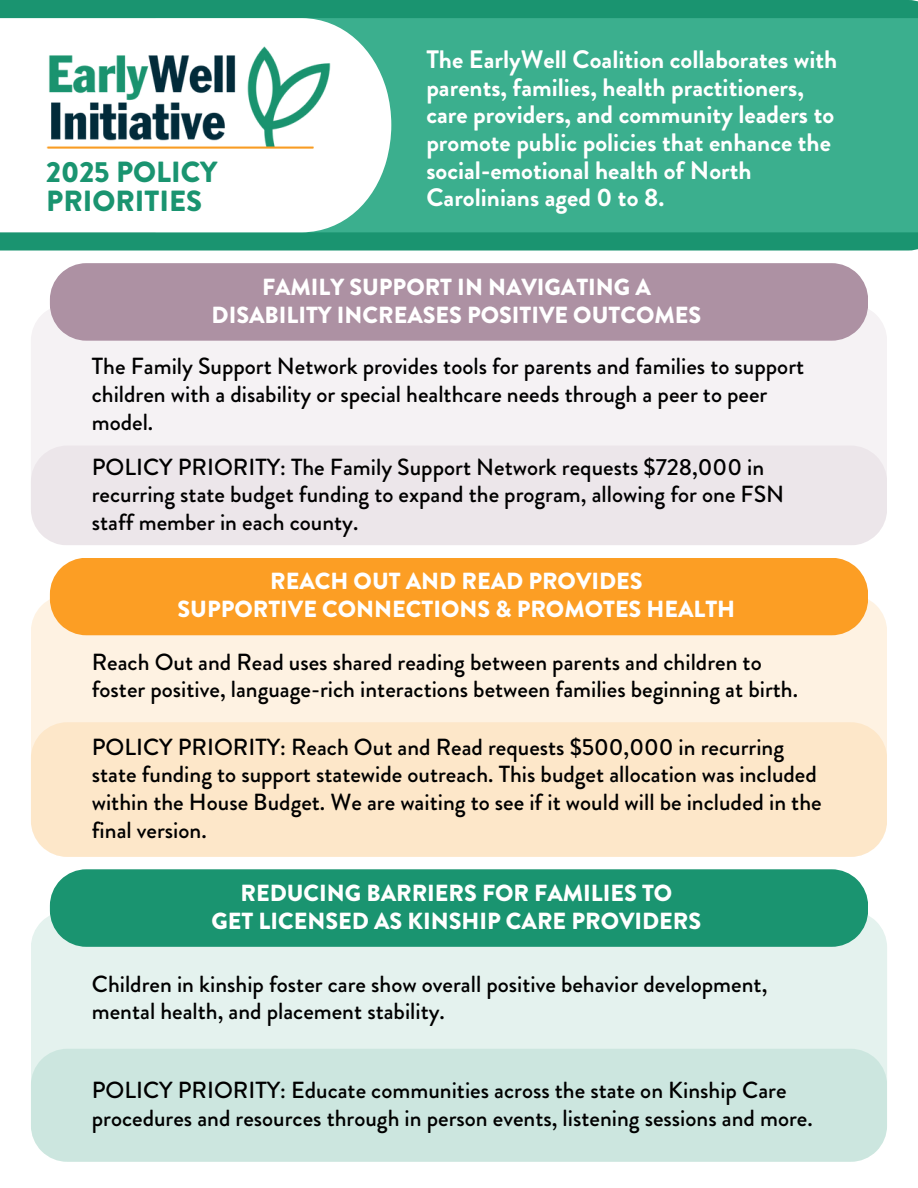
<style>
.page{position:relative;width:918px;height:1188px;background:#fff}
.page>*{position:absolute;margin:0;border:0;box-sizing:border-box;transform-origin:0 0}
.t1{font:900 29.1px/29.1px "Brandon Grotesque";color:#1a9470}
.t2{font:700 25.2px/27.6px "Brandon Grotesque";color:#fff}
.t3{font:500 23.25px/27.6px "Brandon Grotesque";color:#000}
.t4{font:900 23.25px/28.2px "Brandon Grotesque";color:#fff;text-align:center}
</style>
<div class="page">
<div style="left:31px;top:911px;width:856px;height:138px;background:#e4f2ee"></div>
<div style="left:31px;top:1049px;width:856px;height:113px;background:#cce6df"></div>
<div style="left:31px;top:595px;width:856px;height:127px;background:#fef2e2"></div>
<div style="left:31px;top:722px;width:856px;height:135px;background:#fde7c9"></div>
<div style="left:31px;top:304px;width:856px;height:142px;background:#f5f2f4"></div>
<div style="left:31px;top:446px;width:856px;height:99px;background:#ece6ea"></div>
<div style="left:50px;top:869px;width:818px;height:78px;background:#1a9470"></div>
<div style="left:50px;top:558px;width:818px;height:77px;background:#fc9e24"></div>
<div style="left:50px;top:263px;width:818px;height:78px;background:#ad91a3"></div>
<div style="left:0;top:0;width:918px;height:251px;background:#1a9470"></div>
<div style="left:156px;top:18px;width:762px;height:214px;background:#3baf8e"></div>
<svg style="left:0;top:18px;width:391px;height:214px;fill:#fff"></svg>
<img style="left:46px;top:47px;width:285px;height:103px">
<h2 class="t1" style="left:46px;top:158px;width:173px">2025 POLICY<br>PRIORITIES</h2>
<p class="t2" style="left:426px;top:46px;width:412px">The EarlyWell Coalition collaborates with parents, families, health practitioners, care providers, and community leaders to promote public policies that enhance the social-emotional health of North Carolinians aged 0 to 8.</p>
<p class="t4" style="left:212px;top:273px;width:491px">FAMILY SUPPORT IN NAVIGATING A<br>DISABILITY INCREASES POSITIVE OUTCOMES</p>
<p class="t3" style="left:92px;top:353px;width:714px">The Family Support Network provides tools for parents and families to support children with a disability or special healthcare needs through a peer to peer model.</p>
<p class="t3" style="left:92px;top:453px;width:694px">POLICY PRIORITY: The Family Support Network requests $728,000 in recurring state budget funding to expand the program, allowing for one FSN staff member in each county.</p>
<p class="t4" style="left:178px;top:567px;width:559px">REACH OUT AND READ PROVIDES<br>SUPPORTIVE CONNECTIONS &amp; PROMOTES HEALTH</p>
<p class="t3" style="left:92px;top:648px;width:708px">Reach Out and Read uses shared reading between parents and children to foster positive, language-rich interactions between families beginning at birth.</p>
<h2 class="t3" style="left:92px;top:733px;width:731px">POLICY PRIORITY: Reach Out and Read requests $500,000 in recurring state funding to support statewide outreach. This budget allocation was included within the House Budget. We are waiting to see if it would will be included in the final version.</h2>
<h2 class="t4" style="left:212px;top:879px;width:491px">REDUCING BARRIERS FOR FAMILIES TO<br>GET LICENSED AS KINSHIP CARE PROVIDERS</h2>
<p class="t3" style="left:92px;top:970px;width:677px">Children in kinship foster care show overall positive behavior development, mental health, and placement stability.</p>
<h1 class="t3" style="left:92px;top:1076px;width:722px">POLICY PRIORITY: Educate communities across the state on Kinship Care procedures and resources through in person events, listening sessions and more.</h1>
</div>
